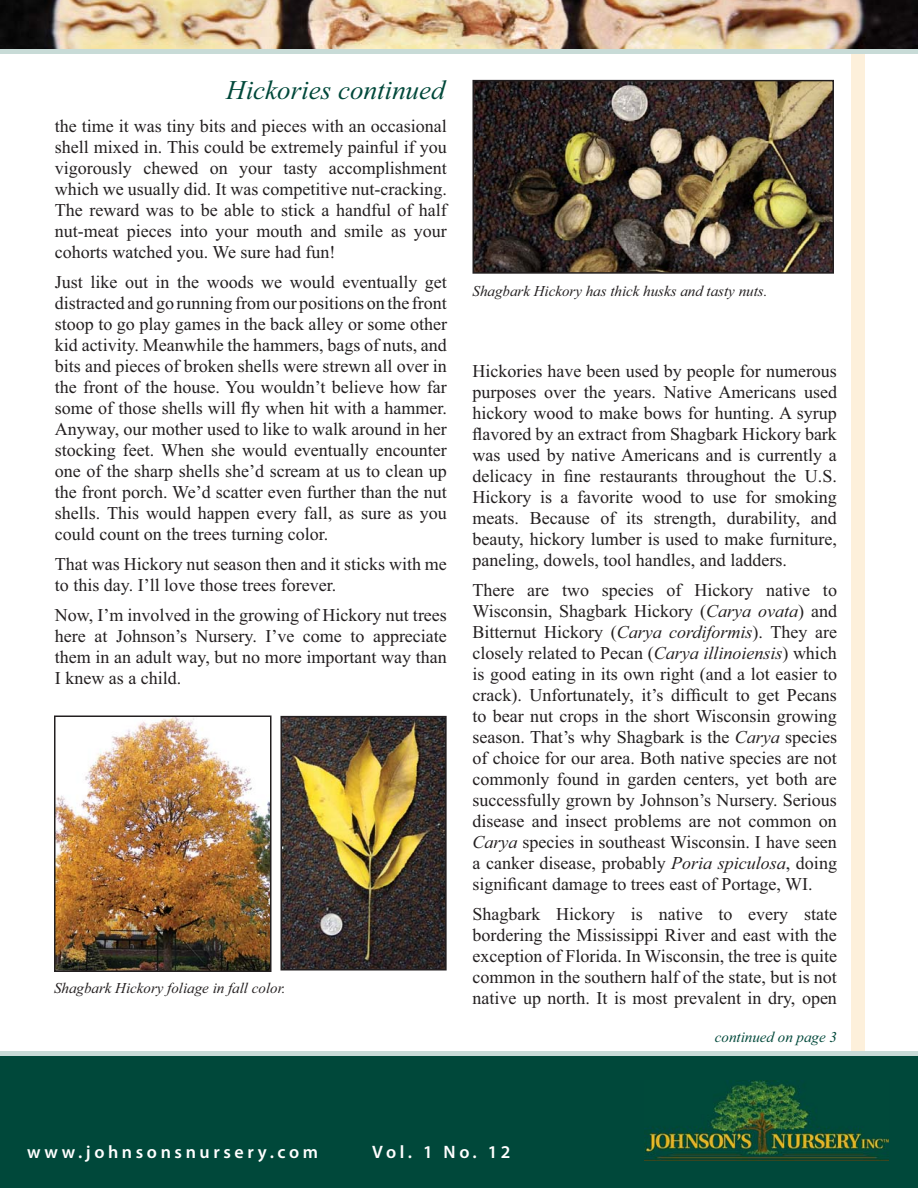
<style>
.page{position:relative;width:918px;height:1188px;background:#fff}
.page>*{position:absolute;margin:0;border:0;box-sizing:border-box;transform-origin:0 0}
.t1{font:italic 27px "Times New Roman";color:#00483a}
.t2{font:18px/21px "Times New Roman";color:#231f20;text-align:justify}
.t3{font:600 18px "Myriad Pro";letter-spacing:.2em;color:#fff}
.t4{font:italic 15px "Times New Roman";color:#231f20}
.t5{font:italic 15px "Times New Roman";color:#00483a}
.s1{font-style:italic}
</style>
<div class="page">
<div style="left:851px;top:0;width:13px;height:1188px;background:#fdf0db"></div>
<img style="left:0;top:0;width:918px;height:50px">
<div style="left:0;top:1053px;width:918px;height:135px;background:#00483a"></div>
<img style="left:644px;top:1080px;width:245px;height:81px">
<hr style="left:0;top:50px;width:918px;height:4px;background:#c8dbd7">
<hr style="left:0;top:1052px;width:918px;height:4px;background:#c8dbd7">
<img style="left:475px;top:83px;width:356px;height:188px">
<div style="left:472px;top:80px;width:362px;height:194px;border:2px solid #231f20"></div>
<img style="left:57px;top:719px;width:212px;height:250px">
<div style="left:54px;top:716px;width:218px;height:256px;border:2px solid #231f20"></div>
<img style="left:283px;top:719px;width:161px;height:248px">
<div style="left:280px;top:716px;width:167px;height:254px;border:2px solid #231f20"></div>
<h1 class="t1" style="left:226px;top:80px;width:220px">Hickories continued</h1>
<p class="t2" style="left:55px;top:118px;width:394px">the time it was tiny bits and pieces with an occasional shell mixed in. This could be extremely painful if you vigorously chewed on your tasty accomplishment which we usually did. It was competitive nut-cracking.<br>The reward was to be able to stick a handful of half nut-meat pieces into your mouth and smile as your cohorts watched you. We sure had fun!</p>
<p class="t2" style="left:55px;top:274px;width:394px">Just like out in the woods we would eventually get distracted and go running from our positions on the front stoop to go play games in the back alley or some other kid activity. Meanwhile the hammers, bags of nuts, and bits and pieces of broken shells were strewn all over in the front of the house. You wouldn’t believe how far some of those shells will fly when hit with a hammer.<br>Anyway, our mother used to like to walk around in her stocking feet. When she would eventually encounter one of the sharp shells she’d scream at us to clean up the front porch. We’d scatter even further than the nut shells. This would happen every fall, as sure as you could count on the trees turning color.</p>
<p class="t2" style="left:55px;top:556px;width:394px">That was Hickory nut season then and it sticks with me to this day. I’ll love those trees forever.</p>
<p class="t2" style="left:55px;top:607px;width:394px">Now, I’m involved in the growing of Hickory nut trees here at Johnson’s Nursery. I’ve come to appreciate them in an adult way, but no more important way than I knew as a child.</p>
<p class="t4" style="left:54px;top:983px;width:233px">Shagbark Hickory foliage in fall color.</p>
<p class="t4" style="left:472px;top:286px;width:296px">Shagbark Hickory has thick husks and tasty nuts.</p>
<p class="t2" style="left:472px;top:362px;width:366px">Hickories have been used by people for numerous purposes over the years. Native Americans used hickory wood to make bows for hunting. A syrup flavored by an extract from Shagbark Hickory bark was used by native Americans and is currently a delicacy in fine restaurants throughout the U.S.<br>Hickory is a favorite wood to use for smoking meats. Because of its strength, durability, and beauty, hickory lumber is used to make furniture, paneling, dowels, tool handles, and ladders.</p>
<p class="t2" style="left:472px;top:581px;width:366px">There are two species of Hickory native to Wisconsin, Shagbark Hickory (<span class="s1">Carya ovata</span>) and Bitternut Hickory (<span class="s1">Carya cordiformis</span>). They are closely related to Pecan (<span class="s1">Carya illinoiensis</span>) which is good eating in its own right (and a lot easier to crack). Unfortunately, it’s difficult to get Pecans to bear nut crops in the short Wisconsin growing season. That’s why Shagbark is the <span class="s1">Carya</span> species of choice for our area. Both native species are not commonly found in garden centers, yet both are successfully grown by Johnson’s Nursery. Serious disease and insect problems are not common on <span class="s1">Carya</span> species in southeast Wisconsin. I have seen a canker disease, probably <span class="s1">Poria spiculosa</span>, doing significant damage to trees east of Portage, WI.</p>
<p class="t2" style="left:472px;top:905px;width:366px">Shagbark Hickory is native to every state bordering the Mississippi River and east with the exception of Florida. In Wisconsin, the tree is quite common in the southern half of the state, but is not native up north. It is most prevalent in dry, open</p>
<p class="t5" style="left:715px;top:1032px;width:124px">continued on page 3</p>
<p class="t3" style="left:27px;top:1141px;width:293px">www.johnsonsnursery.com</p>
<p class="t3" style="left:372px;top:1141px;width:140px">Vol. 1 No. 12</p>
</div>
